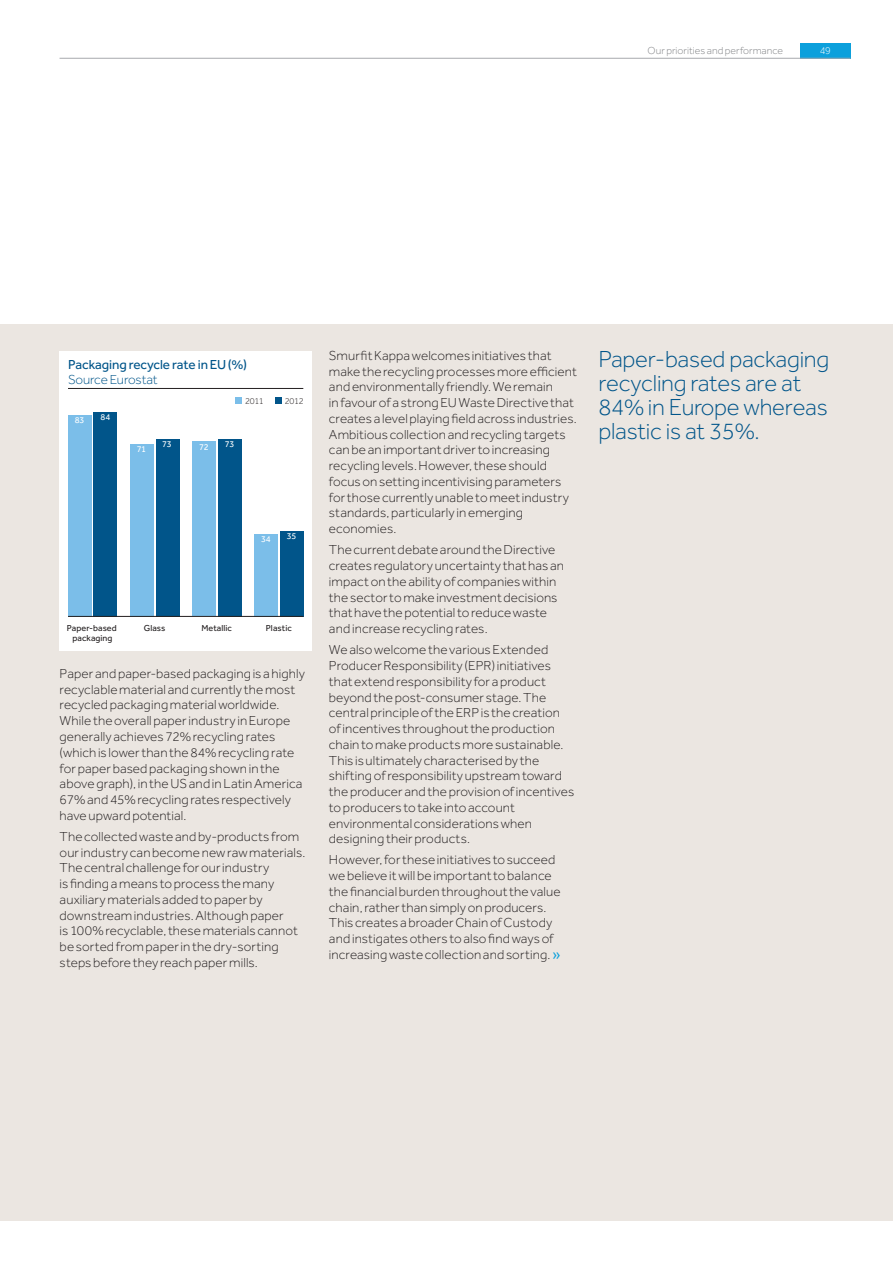
<style>
.page{position:relative;width:893px;height:1263px;background:#fff}
.page>*{position:absolute;margin:0;border:0;box-sizing:border-box;transform-origin:0 0}
.t1{font:300 24px/24px "Effra";letter-spacing:-.01em;color:#01558a}
.t2{font:300 13.5px/15.8px "Effra";letter-spacing:.01em;color:#231f20}
.t3{font:13.5px "Effra";letter-spacing:-.01em;color:#01558a}
.t4{font:300 13.5px "Effra";letter-spacing:-.01em;color:#01558a}
.t5{font:300 10.5px "Effra";letter-spacing:.005em;color:#808285}
.t6{font:300 10.5px "Effra";color:#fff}
.t7{font:9px/10.5px "Effra";letter-spacing:.005em;color:#231f20;text-align:center}
.t8{font:9px "Effra";letter-spacing:-.03em;color:#fff}
.t9{font:300 9px "Effra";letter-spacing:-.025em;color:#231f20}
.s1{font-family:"Foundry Sterling";font-weight:400;font-size:18px;color:#0ca0dc}
</style>
<div class="page">
<div style="left:0;top:324px;width:893px;height:896px;background:#ebe6e1"></div>
<div style="left:800px;top:43px;width:50px;height:15px;background:#0ca0dc"></div>
<hr style="left:60px;top:58px;width:790px;height:1px;background:#a8a9ad">
<div style="left:60px;top:351px;width:252px;height:300px;background:#fff"></div>
<div style="left:280px;top:531px;width:23px;height:85px;background:#01558a"></div>
<div style="left:254px;top:534px;width:24px;height:82px;background:#7bbee9"></div>
<div style="left:218px;top:439px;width:23px;height:177px;background:#01558a"></div>
<div style="left:192px;top:441px;width:24px;height:175px;background:#7bbee9"></div>
<div style="left:156px;top:439px;width:23px;height:177px;background:#01558a"></div>
<div style="left:130px;top:444px;width:24px;height:172px;background:#7bbee9"></div>
<div style="left:94px;top:412px;width:23px;height:204px;background:#01558a"></div>
<div style="left:68px;top:415px;width:23px;height:201px;background:#7bbee9"></div>
<hr style="left:68px;top:388px;width:235px;height:1px;background:#231f20">
<hr style="left:68px;top:616px;width:235px;height:1px;background:#231f20">
<div style="left:275px;top:397px;width:6px;height:7px;background:#01558a"></div>
<div style="left:235px;top:397px;width:7px;height:7px;background:#7bbee9"></div>
<p class="t5" style="left:648px;top:44px;width:137px">Our priorities and performance</p>
<p class="t6" style="left:820px;top:45px;width:13px">49</p>
<p class="t3" style="left:68px;top:356px;width:181px">Packaging recycle rate in EU (%)</p>
<p class="t4" style="left:68px;top:372px;width:91px">Source Eurostat</p>
<p class="t8" style="left:75px;top:414px;width:11px">83</p>
<p class="t8" style="left:101px;top:412px;width:11px">84</p>
<p class="t8" style="left:137px;top:444px;width:11px">71</p>
<p class="t9" style="left:245px;top:396px;width:20px">2011</p>
<p class="t9" style="left:285px;top:396px;width:21px">2012</p>
<p class="t8" style="left:162px;top:439px;width:11px">73</p>
<p class="t8" style="left:199px;top:441px;width:11px">72</p>
<p class="t8" style="left:225px;top:439px;width:11px">73</p>
<p class="t8" style="left:261px;top:534px;width:11px">34</p>
<p class="t8" style="left:287px;top:531px;width:11px">35</p>
<p class="t7" style="left:67px;top:622px;width:52px">Paper-based packaging</p>
<p class="t7" style="left:144px;top:622px;width:23px">Glass</p>
<p class="t7" style="left:201px;top:622px;width:32px">Metallic</p>
<p class="t7" style="left:266px;top:622px;width:27px">Plastic</p>
<p class="t2" style="left:60px;top:665px;width:247px">Paper and paper-based packaging is a highly recyclable material and currently the most recycled packaging material worldwide.<br>While the overall paper industry in Europe generally achieves 72% recycling rates (which is lower than the 84% recycling rate for paper based packaging shown in the above graph), in the US and in Latin America 67% and 45% recycling rates respectively have upward potential.</p>
<p class="t2" style="left:60px;top:828px;width:247px">The collected waste and by-products from our industry can become new raw materials.<br>The central challenge for our industry<br>is finding a means to process the many auxiliary materials added to paper by downstream industries. Although paper<br>is 100% recyclable, these materials cannot be sorted from paper in the dry-sorting steps before they reach paper mills.</p>
<p class="t2" style="left:329px;top:347px;width:249px">Smurfit Kappa welcomes initiatives that make the recycling processes more efficient and environmentally friendly. We remain<br>in favour of a strong EU Waste Directive that creates a level playing field across industries.<br>Ambitious collection and recycling targets can be an important driver to increasing recycling levels. However, these should focus on setting incentivising parameters for those currently unable to meet industry standards, particularly in emerging economies.</p>
<p class="t2" style="left:329px;top:542px;width:237px">The current debate around the Directive creates regulatory uncertainty that has an impact on the ability of companies within the sector to make investment decisions that have the potential to reduce waste and increase recycling rates.</p>
<p class="t2" style="left:329px;top:642px;width:247px">We also welcome the various Extended Producer Responsibility (EPR) initiatives that extend responsibility for a product beyond the post-consumer stage. The central principle of the ERP is the creation of incentives throughout the production chain to make products more sustainable.<br>This is ultimately characterised by the shifting of responsibility upstream toward the producer and the provision of incentives to producers to take into account environmental considerations when designing their products.</p>
<p class="t2" style="left:329px;top:852px;width:233px">However, for these initiatives to succeed we believe it will be important to balance the financial burden throughout the value chain, rather than simply on producers.<br>This creates a broader Chain of Custody and instigates others to also find ways of increasing waste collection and sorting. <span class="s1">››</span></p>
<h1 class="t1" style="left:598px;top:347px;width:232px">Paper-based packaging recycling rates are at<br>84% in Europe whereas plastic is at 35%.</h1>
</div>
